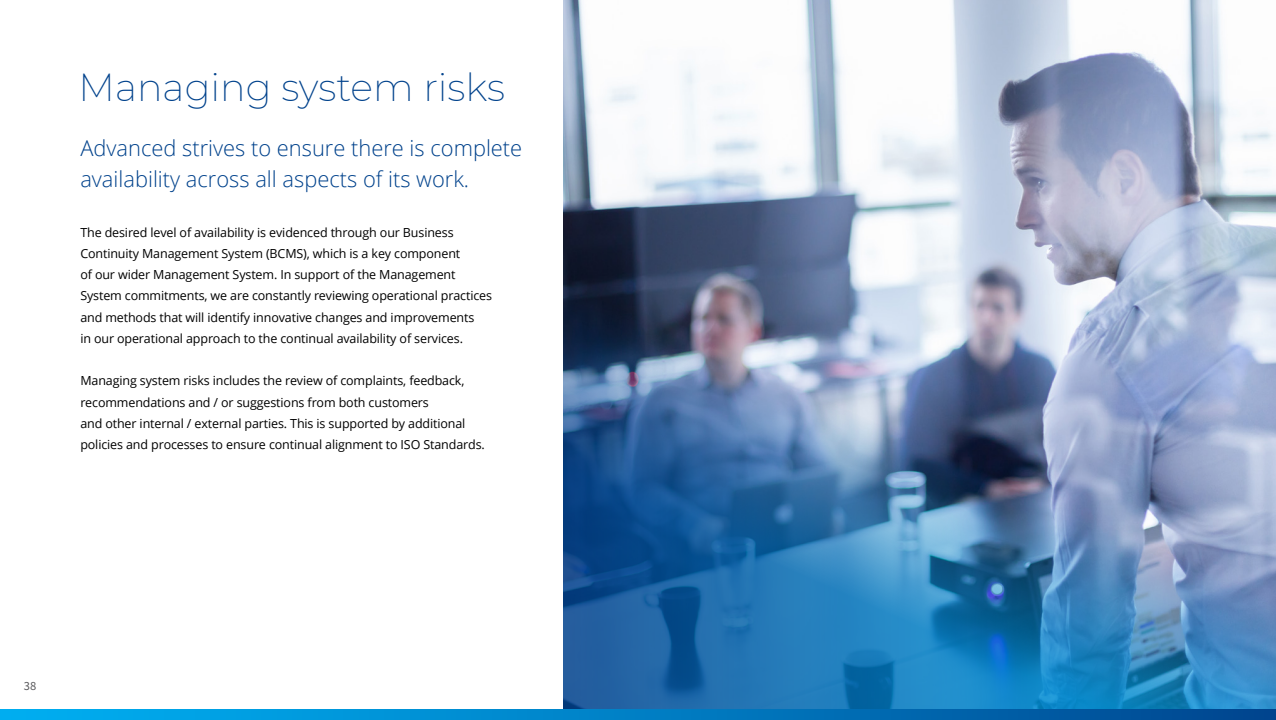
<style>
.page{position:relative;width:1276px;height:720px;background:#fff}
.page>*{position:absolute;margin:0;border:0;box-sizing:border-box;transform-origin:0 0}
.t1{font:200 38.12px "Montserrat";color:#00428c}
.t2{font:300 21.88px/31.2px "Open Sans";color:#00428c}
.t3{font:12.5px/21.2px "Open Sans";letter-spacing:-.01em;color:#000}
.t4{font:12.5px "Source Sans Pro";color:#59595c}
</style>
<div class="page">
<img style="left:563px;top:0;width:713px;height:217px">
<img style="left:563px;top:217px;width:713px;height:492px">
<svg style="left:0;top:709px;width:1276px;height:10px;background:#007dc2"></svg>
<h1 class="t1" style="left:79px;top:62px;width:428px">Managing system risks</h1>
<h2 class="t2" style="left:80px;top:132px;width:443px">Advanced strives to ensure there is complete availability across all aspects of its work.</h2>
<p class="t3" style="left:80px;top:221px;width:413px">The desired level of availability is evidenced through our Business Continuity Management System (BCMS), which is a key component<br>of our wider Management System. In support of the Management System commitments, we are constantly reviewing operational practices and methods that will identify innovative changes and improvements<br>in our operational approach to the continual availability of services.</p>
<p class="t3" style="left:80px;top:370px;width:406px">Managing system risks includes the review of complaints, feedback, recommendations and / or suggestions from both customers<br>and other internal / external parties. This is supported by additional policies and processes to ensure continual alignment to ISO Standards.</p>
<p class="t4" style="left:24px;top:676px;width:14px">38</p>
</div>
